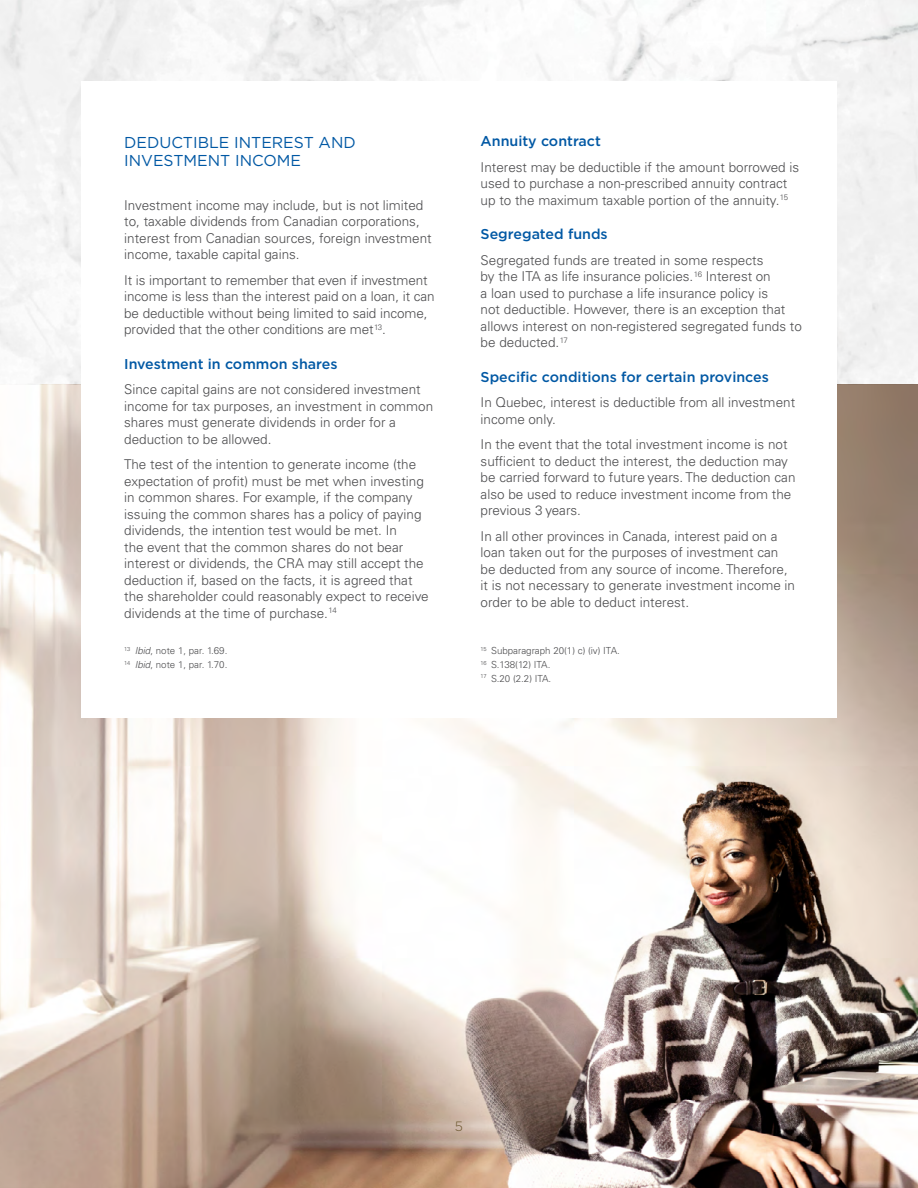
<style>
.page{position:relative;width:918px;height:1188px;background:#fff}
.page>*{position:absolute;margin:0;border:0;box-sizing:border-box;transform-origin:0 0}
.t1{font:15.75px/18.8px "Gotham";color:#0058a4}
.t2{font:500 14.25px "Gotham";color:#0058a4}
.t3{font:300 13.5px/16.5px "Univers LT Pro 45";color:#4d4d4f}
.t4{font:300 13.5px "Gotham";color:#69552c}
.Footnote{font:300 9.75px "Univers LT Pro 45";color:#4d4d4f}
.s1{font-style:italic}
</style>
<div class="page">
<img style="left:0;top:0;width:918px;height:1188px">
<div style="left:81px;top:81px;width:756px;height:636px;background:#fff"></div>
<h3 class="t1" style="left:124px;top:132px;width:233px">DEDUCTIBLE INTEREST AND<br>INVESTMENT INCOME</h3>
<p class="t3" style="left:124px;top:196px;width:309px">Investment income may include, but is not limited to, taxable dividends from Canadian corporations, interest from Canadian sources, foreign investment income, taxable capital gains.</p>
<p class="t3" style="left:124px;top:271px;width:312px">It is important to remember that even if investment income is less than the interest paid on a loan, it can be deductible without being limited to said income, provided that the other conditions are met<sup>13</sup>.</p>
<h4 class="t2" style="left:124px;top:354px;width:215px">Investment in common shares</h4>
<p class="t3" style="left:124px;top:381px;width:311px">Since capital gains are not considered investment income for tax purposes, an investment in common shares must generate dividends in order for a deduction to be allowed.</p>
<p class="t3" style="left:124px;top:456px;width:306px">The test of the intention to generate income (the expectation of profit) must be met when investing in common shares. For example, if the company issuing the common shares has a policy of paying dividends, the intention test would be met. In<br>the event that the common shares do not bear interest or dividends, the CRA may still accept the deduction if, based on the facts, it is agreed that the shareholder could reasonably expect to receive dividends at the time of purchase.<sup>14</sup></p>
<p class="Footnote" style="left:124px;top:644px;width:105px"><sup>13</sup> <span class="s1">Ibid</span>, note 1, par. 1.69.</p>
<p class="Footnote" style="left:124px;top:658px;width:105px"><sup>14</sup> <span class="s1">Ibid</span>, note 1, par. 1.70.</p>
<h4 class="t2" style="left:481px;top:132px;width:122px">Annuity contract</h4>
<p class="t3" style="left:481px;top:159px;width:320px">Interest may be deductible if the amount borrowed is used to purchase a non-prescribed annuity contract up to the maximum taxable portion of the annuity.<sup>15</sup></p>
<h4 class="t2" style="left:481px;top:225px;width:129px">Segregated funds</h4>
<p class="t3" style="left:481px;top:252px;width:323px">Segregated funds are treated in some respects<br>by the ITA as life insurance policies.<sup>16</sup> Interest on<br>a loan used to purchase a life insurance policy is<br>not deductible. However, there is an exception that allows interest on non-registered segregated funds to be deducted.<sup>17</sup></p>
<h4 class="t2" style="left:481px;top:368px;width:290px">Specific conditions for certain provinces</h4>
<p class="t3" style="left:481px;top:394px;width:316px">In Quebec, interest is deductible from all investment income only.</p>
<p class="t3" style="left:481px;top:436px;width:316px">In the event that the total investment income is not sufficient to deduct the interest, the deduction may be carried forward to future years. The deduction can also be used to reduce investment income from the previous 3 years.</p>
<p class="t3" style="left:481px;top:528px;width:316px">In all other provinces in Canada, interest paid on a loan taken out for the purposes of investment can be deducted from any source of income. Therefore, it is not necessary to generate investment income in order to be able to deduct interest.</p>
<p class="Footnote" style="left:481px;top:644px;width:141px"><sup>15</sup> Subparagraph 20(1) c) (iv) ITA.</p>
<p class="Footnote" style="left:481px;top:658px;width:71px"><sup>16</sup> S.138(12) ITA.</p>
<p class="Footnote" style="left:481px;top:672px;width:72px"><sup>17</sup> S.20 (2.2) ITA.</p>
<p class="t4" style="left:455px;top:1118px;width:10px">5</p>
</div>
